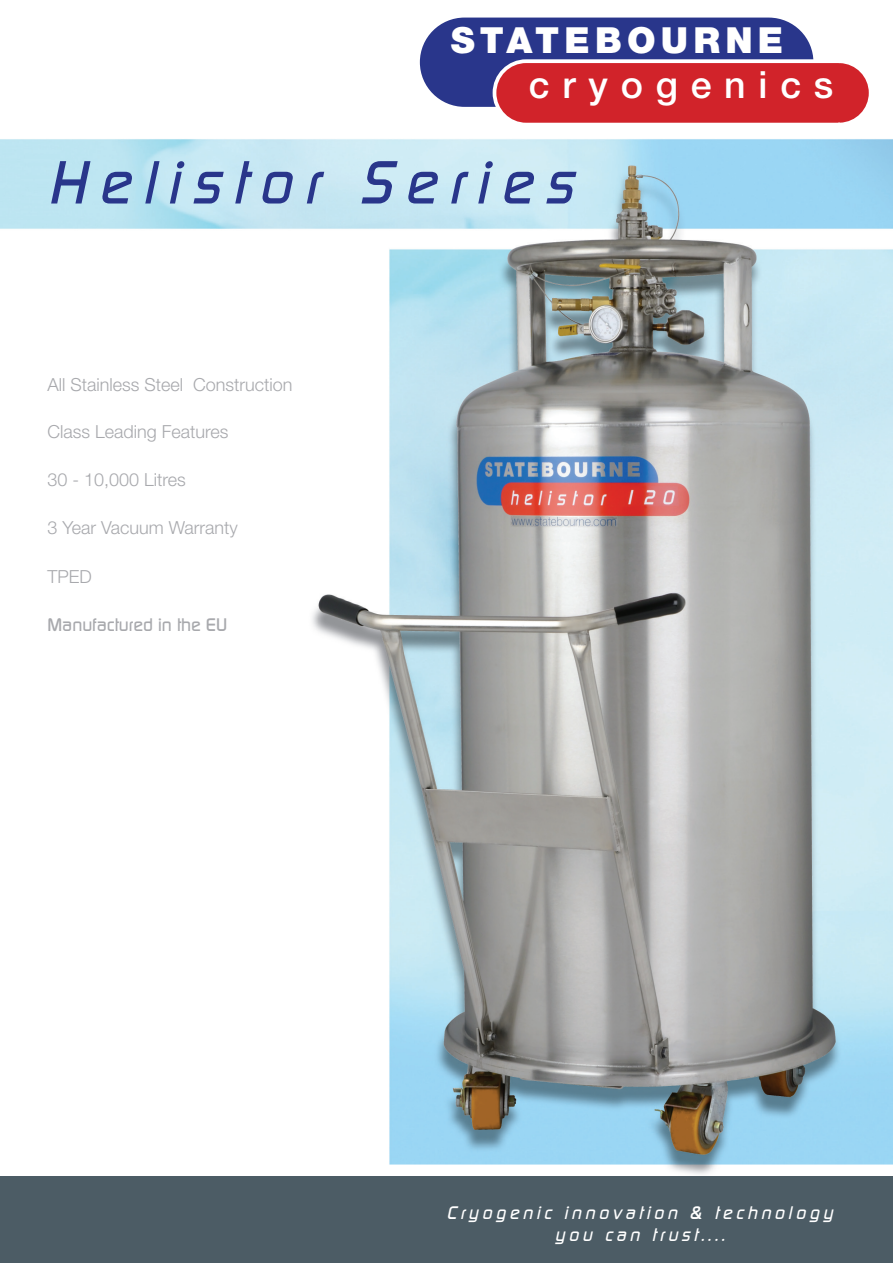
<style>
.page{position:relative;width:893px;height:1263px;background:#fff}
.page>*{position:absolute;margin:0;border:0;box-sizing:border-box;transform-origin:0 0}
.t1{font:italic 60px "Modaerne";letter-spacing:.2em;color:#29368b}
.t2{font:500 37.5px "Helvetica Neue";letter-spacing:.34em;color:#fff}
.t3{font:900 36px "Helvetica Neue";letter-spacing:.145em;color:#fff}
.t4{font:300 18px "Helvetica Neue";color:#a8a9ad}
.t5{font:italic 18px "Modaerne";letter-spacing:.2em;color:#fff}
.t6{font:18px "Modaerne";color:#a8a9ad}
</style>
<div class="page">
<img style="left:0;top:17px;width:893px;height:1160px">
<div style="left:420px;top:18px;width:393px;height:89px;background:#29368b"></div>
<div style="left:494px;top:61px;width:377px;height:64px;background:#d1232a;border-radius:31px"></div>
<div style="left:493px;top:59px;width:379px;height:67px;border:4px solid #fff;border-radius:31px"></div>
<div style="left:0;top:1177px;width:893px;height:86px;background:#4c5c65"></div>
<p class="t3" style="left:451px;top:18px;width:334px">STATEBOURNE</p>
<p class="t2" style="left:529px;top:63px;width:306px">cryogenics</p>
<p class="t1" style="left:47px;top:150px;width:526px">Helistor Series</p>
<p class="t4" style="left:47px;top:373px;width:247px">All Stainless Steel Construction</p>
<p class="t4" style="left:47px;top:420px;width:183px">Class Leading Features</p>
<p class="t4" style="left:47px;top:468px;width:140px">30 - 10,000 Litres</p>
<p class="t4" style="left:47px;top:517px;width:192px">3 Year Vacuum Warranty</p>
<p class="t4" style="left:47px;top:566px;width:46px">TPED</p>
<p class="t6" style="left:47px;top:615px;width:181px">Manufactured in the EU</p>
<p class="t5" style="left:447px;top:1203px;width:388px">Cryogenic innovation &amp; technology</p>
<p class="t5" style="left:555px;top:1224px;width:171px">you can trust....</p>
</div>
